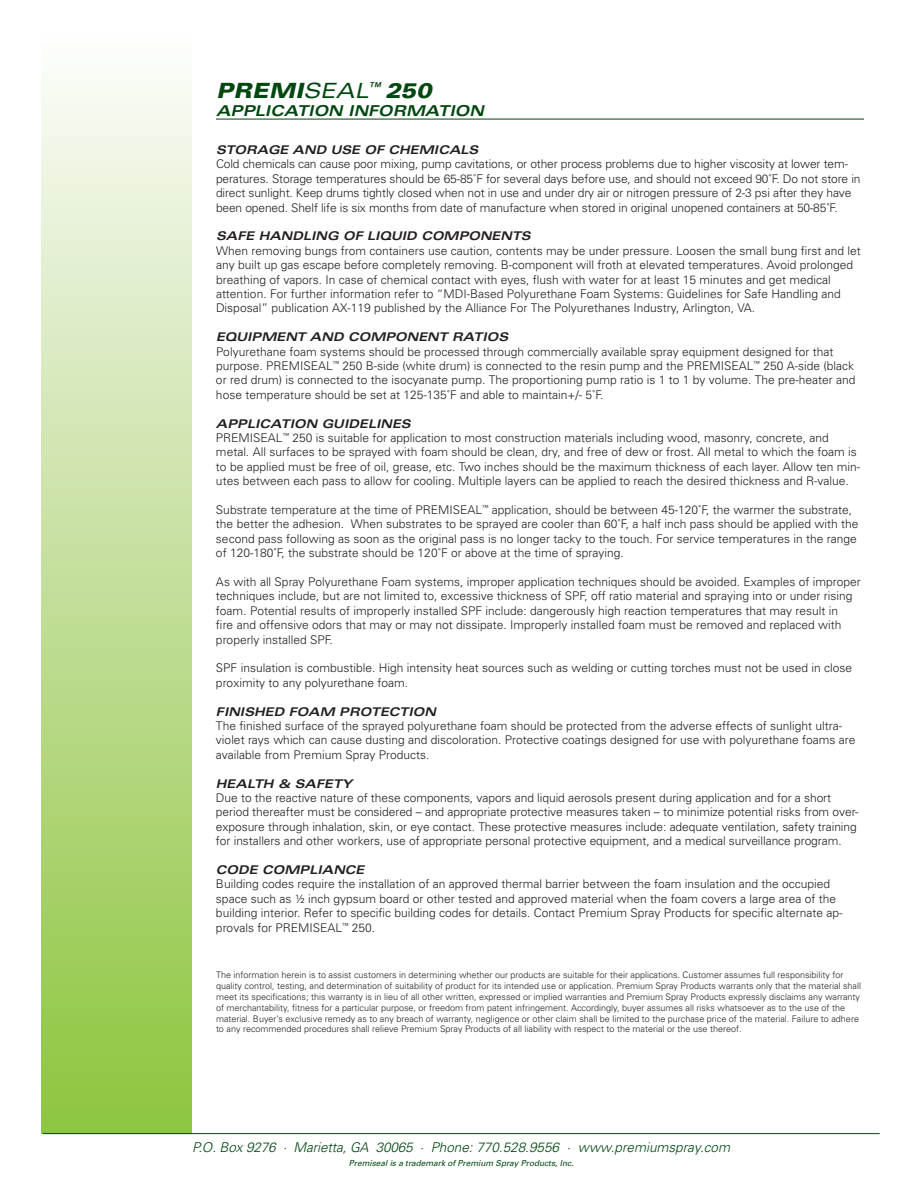
<style>
.page{position:relative;width:918px;height:1188px;background:#fff}
.page>*{position:absolute;margin:0;border:0;box-sizing:border-box;transform-origin:0 0}
.t1{font:italic 900 expanded 21px "Univers";color:#004710}
.t2{font:italic 700 expanded 15px "Univers";color:#004710}
.t3{font:italic 300 13.5px "Univers";color:#004710}
.t4{font:300 12px/14.4px "Univers";color:#231f20}
.t5{font:italic 700 expanded 12px "Univers";color:#231f20}
.t6{font:300 9px/10.8px "Univers";color:#231f20}
.t7{font:italic 8.25px "Univers";color:#004710}
.s1{font-weight:400}
.s2{font-weight:700;font-style:italic;font-stretch:expanded}
</style>
<div class="page">
<hr style="left:216px;top:119px;width:648px;height:1px;background:#004710">
<div style="left:41px;top:27px;width:150px;height:1107px;background:linear-gradient(to bottom,#fcfcfc,#8cc43d)"></div>
<hr style="left:43px;top:1133px;width:837px;height:1px;background:#004710">
<h1 class="t1" style="left:216px;top:78px;width:217px">PREMI<span class="s1">SEAL</span><sup>™</sup> 250</h1>
<p class="t2" style="left:216px;top:102px;width:269px">APPLICATION INFORMATION</p>
<p class="t5" style="left:216px;top:143px;width:12px">STOR</p>
<p class="t5" style="left:257px;top:143px;width:143px">AGE AND USE OF CHEMIC</p>
<p class="t5" style="left:449px;top:143px;width:22px">ALS</p>
<p class="t4" style="left:216px;top:157px;width:646px">Cold chemicals can cause poor mixing, pump cavitations, or other process problems due to higher viscosity at lower tem&shy;peratures. Storage temperatures should be 65-85˚F for several days before use, and should not exceed 90˚F. Do not store in direct sunlight. Keep drums tightly closed when not in use and under dry air or nitrogen pressure of 2-3 psi after they have been opened. Shelf life is six months from date of manufacture when stored in original unopened containers at 50-85˚F.</p>
<p class="t5" style="left:216px;top:229px;width:97px">SAFE HANDLING</p>
<p class="t5" style="left:343px;top:229px;width:91px">OF LIQUID COMPONENTS</p>
<p class="t4" style="left:216px;top:243px;width:646px">When removing bungs from containers use caution, contents may be under pressure. Loosen the small bung first and let any built up gas escape before completely removing. B-component will froth at elevated temperatures. Avoid prolonged breathing of vapors. In case of chemical contact with eyes, flush with water for at least 15 minutes and get medical attention. For further information refer to “MDI-Based Polyurethane Foam Systems: Guidelines for Safe Handling and Disposal” publication AX-119 published by the Alliance For The Polyurethanes Industry, Arlington, VA.</p>
<p class="t5" style="left:216px;top:330px;width:42px">EQUIPMENT</p>
<p class="t5" style="left:310px;top:330px;width:51px">AND COMPONENT</p>
<p class="t5" style="left:452px;top:330px;width:31px">RATIOS</p>
<p class="t4" style="left:216px;top:344px;width:641px">Polyurethane foam systems should be processed through commercially available spray equipment designed for that purpose. PREMISEAL<sup>™</sup> 250 B-side (white drum) is connected to the resin pump and the PREMISEAL<sup>™</sup> 250 A-side (black or red drum) is connected to the isocyanate pump. The proportioning pump ratio is 1 to 1 by volume. The pre-heater and hose temperature should be set at 125-135˚F and able to maintain+/- 5˚F.</p>
<p class="t5" style="left:216px;top:417px;width:22px">APPLIC</p>
<p class="t5" style="left:270px;top:417px;width:21px">ATION</p>
<p class="t4" style="left:216px;top:416px;width:646px;text-indent:106px"><span class="s2">GUIDELINES<br></span>PREMISEAL<sup>™</sup> 250 is suitable for application to most construction materials including wood, masonry, concrete, and metal. All surfaces to be sprayed with foam should be clean, dry, and free of dew or frost. All metal to which the foam is to be applied must be free of oil, grease, etc. Two inches should be the maximum thickness of each layer. Allow ten min&shy;utes between each pass to allow for cooling. Multiple layers can be applied to reach the desired thickness and R-value.</p>
<p class="t4" style="left:216px;top:502px;width:644px">Substrate temperature at the time of PREMISEAL<sup>™</sup> application, should be between 45-120˚F, the warmer the substrate, the better the adhesion. When substrates to be sprayed are cooler than 60˚F, a half inch pass should be applied with the second pass following as soon as the original pass is no longer tacky to the touch. For service temperatures in the range of 120-180˚F, the substrate should be 120˚F or above at the time of spraying.</p>
<p class="t4" style="left:216px;top:574px;width:646px">As with all Spray Polyurethane Foam systems, improper application techniques should be avoided. Examples of improper techniques include, but are not limited to, excessive thickness of SPF, off ratio material and spraying into or under rising foam. Potential results of improperly installed SPF include: dangerously high reaction temperatures that may result in<br>fire and offensive odors that may or may not dissipate. Improperly installed foam must be removed and replaced with properly installed SPF.</p>
<p class="t4" style="left:216px;top:661px;width:638px">SPF insulation is combustible. High intensity heat sources such as welding or cutting torches must not be used in close proximity to any polyurethane foam.</p>
<p class="t5" style="left:216px;top:705px;width:10px">FINISHE</p>
<p class="t5" style="left:274px;top:705px;width:77px">D FOAMPROTECTION</p>
<p class="t4" style="left:216px;top:718px;width:641px">The finished surface of the sprayed polyurethane foam should be protected from the adverse effects of sunlight ultra&shy;violet rays which can cause dusting and discoloration. Protective coatings designed for use with polyurethane foams are available from Premium Spray Products.</p>
<p class="t5" style="left:216px;top:777px;width:138px">HEALTH &amp; SA FETY</p>
<p class="t4" style="left:216px;top:790px;width:644px">Due to the reactive nature of these components, vapors and liquid aerosols present during application and for a short period thereafter must be considered – and appropriate protective measures taken – to minimize potential risks from over&shy;exposure through inhalation, skin, or eye contact. These protective measures include: adequate ventilation, safety training for installers and other workers, use of appropriate personal protective equipment, and a medical surveillance program.</p>
<p class="t5" style="left:216px;top:863px;width:58px">CODECOMPLI</p>
<p class="t5" style="left:322px;top:863px;width:23px">ANCE</p>
<p class="t4" style="left:216px;top:877px;width:628px">Building codes require the installation of an approved thermal barrier between the foam insulation and the occupied space such as ½ inch gypsum board or other tested and approved material when the foam covers a large area of the building interior. Refer to specific building codes for details. Contact Premium Spray Products for specific alternate ap&shy;provals for PREMISEAL<sup>™</sup> 250.</p>
<p class="t6" style="left:216px;top:970px;width:647px">The information herein is to assist customers in determining whether our products are suitable for their applications. Customer assumes full responsibility for quality control, testing, and determination of suitability of product for its intended use or application. Premium Spray Products warrants only that the material shall meet its specifications; this warranty is in lieu of all other written, expressed or implied warranties and Premium Spray Products expressly disclaims any warranty of merchantability, fitness for a particular purpose, or freedom from patent infringement. Accordingly, buyer assumes all risks whatsoever as to the use of the material. Buyer’s exclusive remedy as to any breach of warranty, negligence or other claim shall be limited to the purchase price of the material. Failure to adhere to any recommended procedures shall relieve Premium Spray Products of all liability with respect to the material or the use thereof.</p>
<p class="t3" style="left:192px;top:1139px;width:539px">P.O. Box 9276 · Marietta, GA 30065 · Phone: 770.528.9556 · www.premiumspray.com</p>
<p class="t7" style="left:349px;top:1158px;width:226px">Premiseal is a trademark of Premium Spray Products, Inc.</p>
</div>
